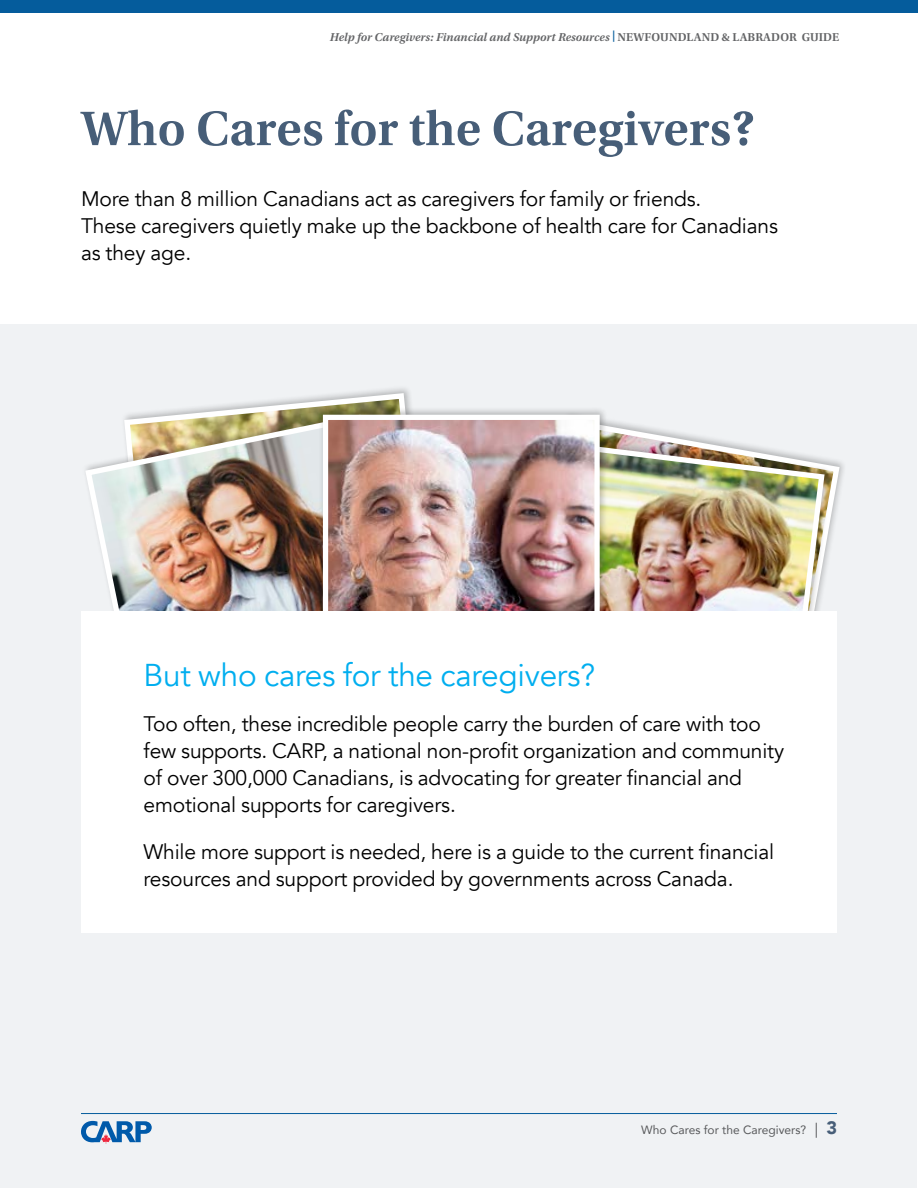
<style>
.page{position:relative;width:918px;height:1188px;background:#fff}
.page>*{position:absolute;margin:0;border:0;box-sizing:border-box;transform-origin:0 0}
.t1{font:600 51px "Utopia Std";color:#475e78}
.t2{font:31.5px "Avenir";letter-spacing:-.01em;color:#00aeef}
.t3{font:21px/27px "Avenir";letter-spacing:-.01em;color:#000}
.t4{font:italic 600 12px "Utopia Std";color:#636466}
.t5{font:12px "Avenir";color:#58595b}
.s1{color:#055c9c}
.s2{font-style:normal}
.s3{font-size:15px}
.s4{font-weight:900;font-size:18px;color:#475e78}
</style>
<div class="page">
<div style="left:1px;top:324px;width:916px;height:863px;background:#f0f2f4"></div>
<svg style="left:608px;top:420px;width:235px;height:112px"></svg>
<svg style="left:210px;top:390px;width:201px;height:17px"></svg>
<img style="left:86px;top:412px;width:232px;height:199px">
<img style="left:608px;top:438px;width:220px;height:173px">
<div style="left:318px;top:407px;width:290px;height:285px;background:#000;opacity:.25"></div>
<img style="left:329px;top:421px;width:265px;height:190px">
<div style="left:323px;top:415px;width:277px;height:274px;border:5px solid #fff"></div>
<div style="left:0;top:0;width:918px;height:13px;background:#055c9c"></div>
<svg style="left:81px;top:1121px;width:71px;height:23px"></svg>
<hr style="left:81px;top:1113px;width:756px;height:1px;background:#055c9c">
<div style="left:81px;top:611px;width:756px;height:322px;background:#fff"></div>
<p class="t4" style="left:330px;top:30px;width:511px">Help for Caregivers: Financial and Support Resources <span class="s1">|</span> <span class="s2">NEWFOUNDLAND &amp; LABRADOR GUIDE</span></p>
<h1 class="t1" style="left:81px;top:100px;width:676px">Who Cares for the Caregivers?</h1>
<p class="t3" style="left:81px;top:186px;width:698px">More than 8 million Canadians act as caregivers for family or friends.<br>These caregivers quietly make up the backbone of health care for Canadians as they age.</p>
<h2 class="t2" style="left:144px;top:656px;width:453px">But who cares for the caregivers?</h2>
<p class="t3" style="left:144px;top:710px;width:642px">Too often, these incredible people carry the burden of care with too few supports. CARP, a national non-profit organization and community of over 300,000 Canadians, is advocating for greater financial and emotional supports for caregivers.</p>
<p class="t3" style="left:144px;top:838px;width:632px">While more support is needed, here is a guide to the current financial resources and support provided by governments across Canada.</p>
<p class="t5" style="left:641px;top:1120px;width:197px">Who Cares for the Caregivers? <span class="s3">|</span> <span class="s4">3</span></p>
</div>
